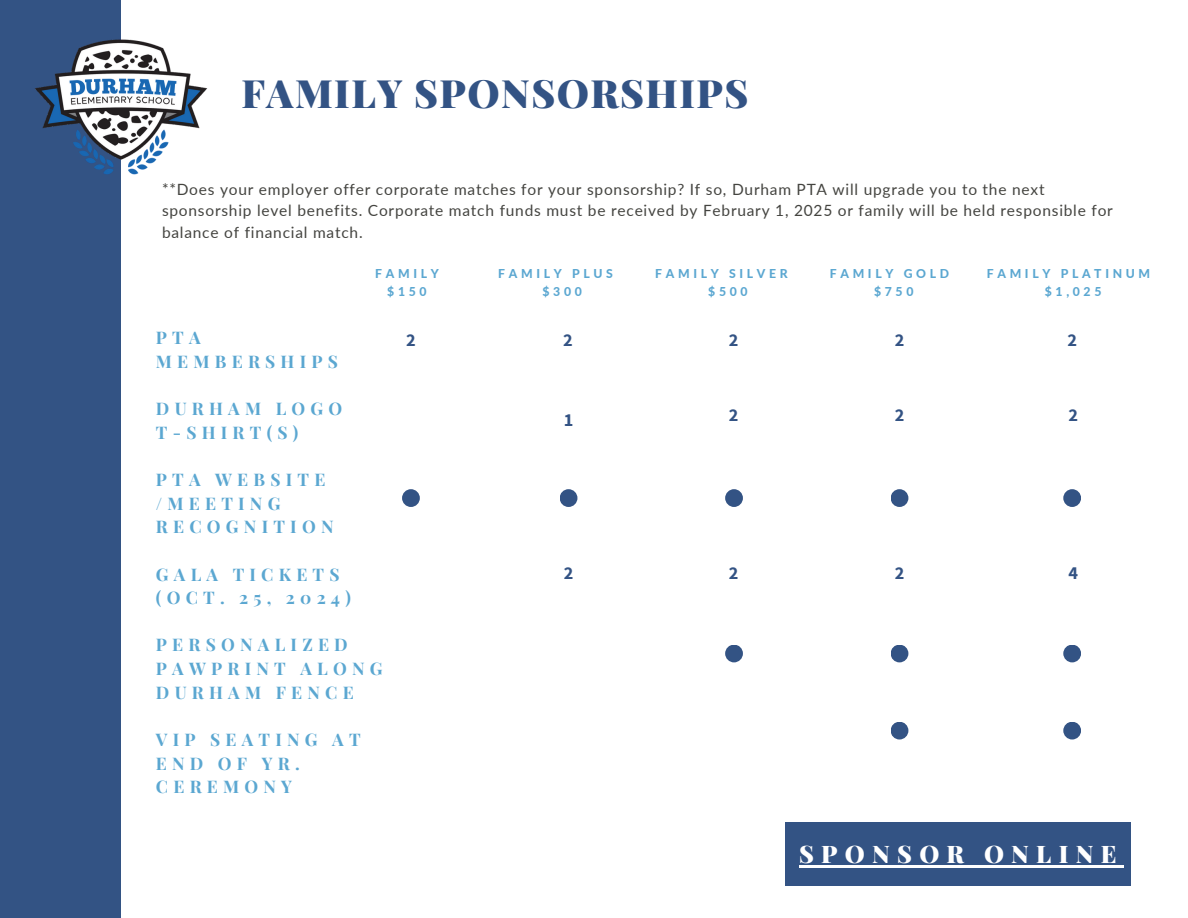
<style>
.page{position:relative;width:1188px;height:918px;background:#fff}
.page>*{position:absolute;margin:0;border:0;box-sizing:border-box;transform-origin:0 0}
.t1{font:900 39.15px "Playfair Display";letter-spacing:.035em;color:#335384}
.t2{font:900 24.15px "Playfair Display";letter-spacing:.3em;color:#fff}
.t3{font:700 18.3px "Source Sans Pro";color:#335384}
.t4{font:700 17.4px/23.7px "Playfair Display";letter-spacing:.3em;color:#5ba7d1}
.t5{font:15.45px/21.3px "Lato";letter-spacing:.05em;color:#444440}
.t6{font:800 12.3px "Lato";letter-spacing:.3em;color:#5ba7d1}
</style>
<div class="page">
<div style="left:0;top:0;width:121px;height:918px;background:#335384"></div>
<img style="left:35px;top:39px;width:173px;height:136px">
<div style="left:402px;top:489px;width:18px;height:18px;background:#335384;border-radius:50%"></div>
<div style="left:560px;top:489px;width:17px;height:18px;background:#335384;border-radius:50%"></div>
<div style="left:725px;top:489px;width:18px;height:18px;background:#335384;border-radius:50%"></div>
<div style="left:891px;top:489px;width:17px;height:18px;background:#335384;border-radius:50%"></div>
<div style="left:1063px;top:489px;width:18px;height:18px;background:#335384;border-radius:50%"></div>
<div style="left:785px;top:822px;width:345px;height:64px;background:#335384"></div>
<hr style="left:799px;top:865px;width:325px;height:2px;background:#fff">
<div style="left:891px;top:722px;width:17px;height:18px;background:#335384;border-radius:50%"></div>
<div style="left:1063px;top:722px;width:18px;height:18px;background:#335384;border-radius:50%"></div>
<div style="left:725px;top:645px;width:18px;height:17px;background:#335384;border-radius:50%"></div>
<div style="left:891px;top:645px;width:17px;height:17px;background:#335384;border-radius:50%"></div>
<div style="left:1063px;top:645px;width:18px;height:17px;background:#335384;border-radius:50%"></div>
<h4 class="t1" style="left:241px;top:66px;width:509px">FAMILY SPONSORSHIPS</h4>
<p class="t5" style="left:162px;top:178px;width:952px">**Does your employer offer corporate matches for your sponsorship? If so, Durham PTA will upgrade you to the next sponsorship level benefits. Corporate match funds must be received by February 1, 2025 or family will be held responsible for balance of financial match.</p>
<p class="t6" style="left:375px;top:266px;width:65px">FAMILY</p>
<p class="t6" style="left:387px;top:283px;width:41px">$150</p>
<p class="t6" style="left:498px;top:266px;width:116px">FAMILY PLUS</p>
<p class="t6" style="left:543px;top:283px;width:41px">$300</p>
<h3 class="t6" style="left:655px;top:266px;width:134px">FAMILY SILVER</h3>
<h3 class="t6" style="left:708px;top:283px;width:41px">$500</h3>
<h3 class="t6" style="left:830px;top:266px;width:121px">FAMILY GOLD</h3>
<h3 class="t6" style="left:874px;top:283px;width:41px">$750</h3>
<h3 class="t6" style="left:987px;top:266px;width:165px">FAMILY PLATINUM</h3>
<h3 class="t6" style="left:1045px;top:283px;width:58px">$1,025</h3>
<p class="t4" style="left:156px;top:325px;width:184px">PTA<br>MEMBERSHIPS</p>
<p class="t4" style="left:156px;top:396px;width:188px">DURHAM LOGO<br>T-SHIRT(S)</p>
<p class="t4" style="left:156px;top:467px;width:179px">PTA WEBSITE /MEETING<br>RECOGNITION</p>
<p class="t4" style="left:156px;top:562px;width:196px">GALA TICKETS (OCT. 25, 2024)</p>
<p class="t4" style="left:156px;top:632px;width:228px">PERSONALIZED<br>PAWPRINT ALONG<br>DURHAM FENCE</p>
<p class="t4" style="left:156px;top:727px;width:206px">VIP SEATING AT<br>END OF YR.<br>CEREMONY</p>
<p class="t3" style="left:406px;top:328px;width:11px">2</p>
<p class="t3" style="left:563px;top:328px;width:11px">2</p>
<p class="t3" style="left:729px;top:328px;width:11px">2</p>
<p class="t3" style="left:895px;top:328px;width:11px">2</p>
<p class="t3" style="left:1067px;top:328px;width:11px">2</p>
<h2 class="t3" style="left:564px;top:408px;width:11px">1</h2>
<p class="t3" style="left:564px;top:561px;width:11px">2</p>
<p class="t3" style="left:729px;top:403px;width:11px">2</p>
<p class="t3" style="left:895px;top:403px;width:11px">2</p>
<p class="t3" style="left:1068px;top:403px;width:11px">2</p>
<p class="t3" style="left:729px;top:561px;width:11px">2</p>
<p class="t3" style="left:895px;top:561px;width:11px">2</p>
<p class="t3" style="left:1068px;top:561px;width:11px">4</p>
<h1 class="t2" style="left:799px;top:836px;width:319px">SPONSOR ONLINE</h1>
</div>
